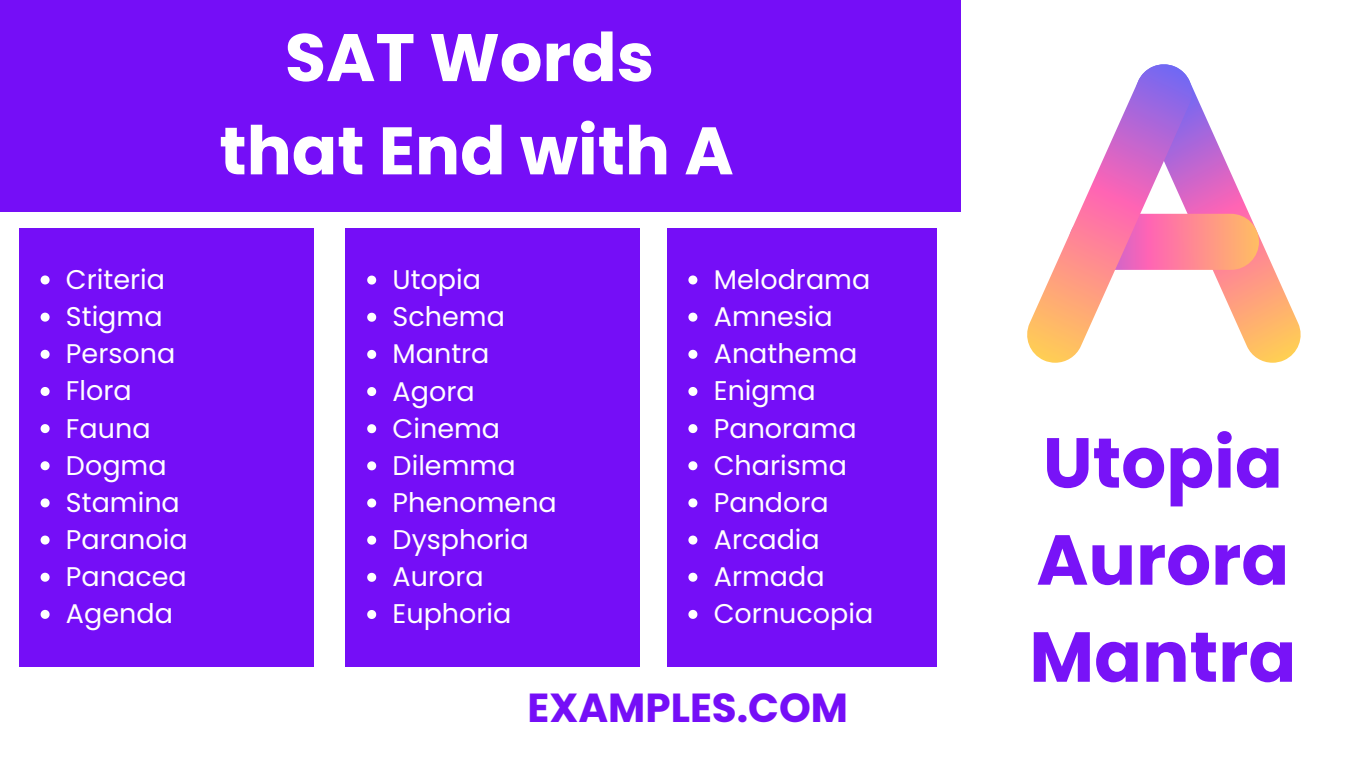
<style>
.page{position:relative;width:1350px;height:760px;background:#fff}
.page>*{position:absolute;margin:0;border:0;box-sizing:border-box;transform-origin:0 0}
.t1{font:700 70.5px/97.1px "Poppins";color:#750ef7}
.t2{font:700 67.05px "Poppins";color:#fff}
.t3{font:700 40.5px "Poppins";color:#750ef7}
.t4{font:27px "Poppins";color:#fff}
</style>
<div class="page">
<div style="left:0;top:0;width:961px;height:211px;background:#750ef7"></div>
<div style="left:19px;top:228px;width:294px;height:438px;background:#750ef7"></div>
<svg style="left:41px;top:275px;width:9px;height:9px"></svg>
<svg style="left:41px;top:312px;width:9px;height:9px"></svg>
<svg style="left:41px;top:350px;width:9px;height:9px"></svg>
<svg style="left:41px;top:387px;width:9px;height:9px"></svg>
<svg style="left:41px;top:424px;width:9px;height:9px"></svg>
<svg style="left:41px;top:461px;width:9px;height:9px"></svg>
<svg style="left:41px;top:498px;width:9px;height:9px"></svg>
<svg style="left:41px;top:535px;width:9px;height:9px"></svg>
<svg style="left:41px;top:572px;width:9px;height:9px"></svg>
<svg style="left:41px;top:609px;width:9px;height:9px"></svg>
<svg style="left:1196px;top:95px;width:105px;height:267px"></svg>
<svg style="left:1069px;top:214px;width:190px;height:56px;background:#ffa27b"></svg>
<svg style="left:1027px;top:64px;width:169px;height:298px"></svg>
<div style="left:346px;top:228px;width:294px;height:438px;background:#750ef7"></div>
<svg style="left:367px;top:275px;width:9px;height:9px"></svg>
<svg style="left:367px;top:312px;width:9px;height:9px"></svg>
<svg style="left:367px;top:350px;width:9px;height:9px"></svg>
<svg style="left:367px;top:387px;width:9px;height:9px"></svg>
<svg style="left:367px;top:424px;width:9px;height:9px"></svg>
<svg style="left:367px;top:461px;width:9px;height:9px"></svg>
<svg style="left:367px;top:498px;width:9px;height:9px"></svg>
<svg style="left:367px;top:535px;width:9px;height:9px"></svg>
<svg style="left:367px;top:572px;width:9px;height:9px"></svg>
<svg style="left:367px;top:610px;width:9px;height:8px"></svg>
<div style="left:667px;top:228px;width:269px;height:438px;background:#750ef7"></div>
<svg style="left:688px;top:275px;width:9px;height:9px"></svg>
<svg style="left:688px;top:312px;width:9px;height:9px"></svg>
<svg style="left:688px;top:350px;width:9px;height:9px"></svg>
<svg style="left:688px;top:387px;width:9px;height:9px"></svg>
<svg style="left:688px;top:424px;width:9px;height:9px"></svg>
<svg style="left:688px;top:461px;width:9px;height:9px"></svg>
<svg style="left:688px;top:498px;width:9px;height:9px"></svg>
<svg style="left:688px;top:535px;width:9px;height:9px"></svg>
<svg style="left:688px;top:572px;width:9px;height:9px"></svg>
<svg style="left:688px;top:609px;width:9px;height:9px"></svg>
<p class="t2" style="left:285px;top:11px;width:371px">SAT Words</p>
<p class="t2" style="left:219px;top:104px;width:516px">that End with A</p>
<p class="t4" style="left:66px;top:260px;width:101px">Criteria</p>
<p class="t4" style="left:66px;top:298px;width:98px">Stigma</p>
<p class="t4" style="left:66px;top:335px;width:111px">Persona</p>
<p class="t4" style="left:66px;top:372px;width:67px">Flora</p>
<p class="t4" style="left:66px;top:409px;width:86px">Fauna</p>
<p class="t4" style="left:66px;top:446px;width:102px">Dogma</p>
<p class="t4" style="left:66px;top:483px;width:115px">Stamina</p>
<p class="t4" style="left:66px;top:520px;width:123px">Paranoia</p>
<p class="t4" style="left:66px;top:557px;width:122px">Panacea</p>
<p class="t4" style="left:66px;top:595px;width:108px">Agenda</p>
<p class="t4" style="left:393px;top:261px;width:90px">Utopia</p>
<p class="t4" style="left:393px;top:298px;width:114px">Schema</p>
<p class="t4" style="left:393px;top:335px;width:98px">Mantra</p>
<p class="t4" style="left:393px;top:372px;width:84px">Agora</p>
<p class="t4" style="left:393px;top:409px;width:109px">Cinema</p>
<p class="t4" style="left:393px;top:446px;width:124px">Dilemma</p>
<p class="t4" style="left:393px;top:483px;width:166px">Phenomena</p>
<p class="t4" style="left:393px;top:520px;width:138px">Dysphoria</p>
<p class="t4" style="left:393px;top:558px;width:93px">Aurora</p>
<p class="t4" style="left:393px;top:595px;width:120px">Euphoria</p>
<p class="t4" style="left:714px;top:260px;width:158px">Melodrama</p>
<p class="t4" style="left:714px;top:298px;width:121px">Amnesia</p>
<p class="t4" style="left:714px;top:335px;width:145px">Anathema</p>
<p class="t4" style="left:714px;top:372px;width:104px">Enigma</p>
<p class="t4" style="left:714px;top:409px;width:144px">Panorama</p>
<p class="t4" style="left:714px;top:446px;width:135px">Charisma</p>
<p class="t4" style="left:714px;top:483px;width:117px">Pandora</p>
<p class="t4" style="left:714px;top:520px;width:108px">Arcadia</p>
<p class="t4" style="left:714px;top:557px;width:112px">Armada</p>
<p class="t4" style="left:714px;top:595px;width:161px">Cornucopia</p>
<p class="t3" style="left:528px;top:679px;width:322px">EXAMPLES.COM</p>
<h1 class="t1" style="left:1029px;top:414px;width:268px">Utopia<br>Aurora<br>Mantra</h1>
</div>
